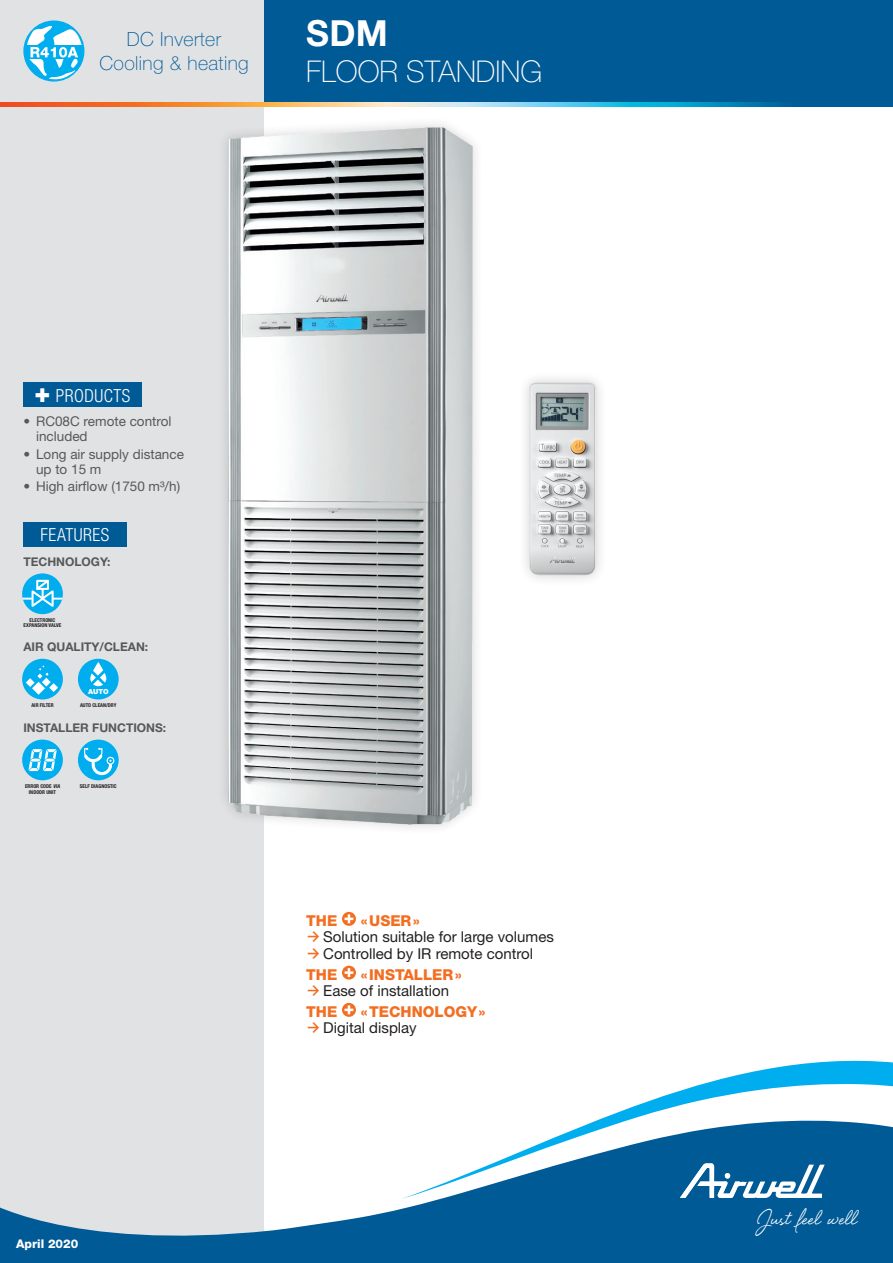
<style>
.page{position:relative;width:893px;height:1263px;background:#fff}
.page>*{position:absolute;margin:0;border:0;box-sizing:border-box;transform-origin:0 0}
.t1{font:700 36px "Helvetica Neue LT Std";color:#fff}
.t2{font:34.05px "Eye Catching";color:#fff}
.t3{font:100 30px "Helvetica Neue LT Std";color:#fff}
.t4{font:100 19.5px/24px "Helvetica Neue LT Std";letter-spacing:.02em;color:#005a96;text-align:center}
.t5{font:300 condensed 18px "Helvetica Neue LT Std";letter-spacing:.03em;color:#fff}
.t6{font:15px/16.5px "Helvetica Neue LT Std";color:#231f20}
.t7{font:800 15px "Helvetica Neue LT Std";color:#f36e21}
.t8{font:13.5px/15px "Helvetica Neue LT Std";color:#57585a}
.t9{font:700 12px "Helvetica Neue LT Std";color:#57585a}
.t10{font:800 12px "Helvetica Neue";color:#fff}
.t11{font:900 7.05px "Helvetica Neue LT Std";color:#fff}
.t12{font:700 condensed 5.25px/5.2px "Helvetica Neue LT Std";color:#231f20;text-align:center}
.s1{font-weight:900;font-stretch:normal;font-size:27px}
.s2{font-style:italic}
.s3{font-weight:800;color:#f36e21}
.s4{font-family:"Flesh Plain";color:#f36e21}
</style>
<div class="page">
<div style="left:264px;top:0;width:629px;height:104px;background:#005a96"></div>
<div style="left:0;top:0;width:264px;height:1263px;background:#e1e2e4"></div>
<svg style="left:0;top:102px;width:893px;height:4px;background:#929e93"></svg>
<svg style="left:0;top:1199px;width:893px;height:64px;fill:#005a96"></svg>
<svg style="left:402px;top:1060px;width:491px;height:139px"></svg>
<svg style="left:680px;top:1163px;width:145px;height:35px"></svg>
<svg style="left:24px;top:25px;width:59px;height:56px;background:#75d0f2"></svg>
<div style="left:517px;top:371px;width:91px;height:215px;background:#231f20;opacity:.2"></div>
<img style="left:529px;top:383px;width:67px;height:192px">
<div style="left:217px;top:116px;width:266px;height:719px;background:#231f20;opacity:.2"></div>
<img style="left:229px;top:128px;width:243px;height:696px">
<div style="left:23px;top:383px;width:118px;height:24px;background:#005a96"></div>
<div style="left:23px;top:522px;width:103px;height:24px;background:#005a96"></div>
<div style="left:22px;top:573px;width:41px;height:41px;background:#00aeef;border-radius:50%"></div>
<svg style="left:23px;top:578px;width:40px;height:32px"></svg>
<div style="left:22px;top:659px;width:41px;height:40px;background:#00aeef;border-radius:50%"></div>
<svg style="left:26px;top:665px;width:32px;height:30px"></svg>
<div style="left:78px;top:659px;width:41px;height:40px;background:#00aeef;border-radius:50%"></div>
<svg style="left:90px;top:662px;width:16px;height:24px"></svg>
<svg style="left:90px;top:667px;width:17px;height:20px"></svg>
<div style="left:22px;top:740px;width:41px;height:40px;background:#00aeef;border-radius:50%"></div>
<svg style="left:29px;top:749px;width:28px;height:22px"></svg>
<div style="left:78px;top:740px;width:41px;height:40px;background:#00aeef;border-radius:50%"></div>
<svg style="left:81px;top:748px;width:33px;height:29px"></svg>
<svg style="left:342px;top:912px;width:14px;height:14px"></svg>
<svg style="left:345px;top:914px;width:8px;height:9px"></svg>
<svg style="left:342px;top:966px;width:14px;height:13px"></svg>
<svg style="left:345px;top:968px;width:8px;height:9px"></svg>
<svg style="left:342px;top:1003px;width:14px;height:14px"></svg>
<svg style="left:345px;top:1005px;width:8px;height:9px"></svg>
<h3 class="t4" style="left:99px;top:27px;width:151px">DC Inverter<br>Cooling &amp; heating</h3>
<h1 class="t1" style="left:306px;top:11px;width:83px">SDM</h1>
<h3 class="t3" style="left:306px;top:54px;width:238px">FLOOR STANDING</h3>
<p class="t5" style="left:34px;top:385px;width:97px"><span class="s1">+</span> PRODUCTS</p>
<p class="t8" style="left:36px;top:414px;width:137px;text-indent:-13px">• RC08C remote control included</p>
<p class="t8" style="left:36px;top:446px;width:149px;text-indent:-13px">• Long air supply distance up to 15 m</p>
<p class="t8" style="left:23px;top:478px;width:158px">• High airflow (1750 m³/h)</p>
<p class="t5" style="left:41px;top:524px;width:70px">FEATURES</p>
<p class="t9" style="left:23px;top:554px;width:89px">TECHNOLOGY:</p>
<p class="t12" style="left:24px;top:618px;width:39px">ELECTRONIC<br>EXPANSION VALVE</p>
<p class="t9" style="left:23px;top:639px;width:126px">AIR QUALITY/CLEAN:</p>
<p class="t11" style="left:88px;top:687px;width:22px">AUTO</p>
<p class="t9" style="left:23px;top:720px;width:144px">INSTALLER FUNCTIONS:</p>
<p class="t12" style="left:31px;top:703px;width:24px">AIR FILTER</p>
<p class="t12" style="left:80px;top:703px;width:38px">AUTO CLEAN/DRY</p>
<p class="t12" style="left:25px;top:784px;width:38px">ERROR CODE <span class="s2">VIA<br></span>INDOOR UNIT</p>
<p class="t12" style="left:80px;top:784px;width:38px">SELF DIAGNOSTIC</p>
<p class="t10" style="left:16px;top:1236px;width:64px">April 2020</p>
<p class="t6" style="left:306px;top:912px;width:249px;text-indent:55px"><span class="s3">«USER»<br></span><span class="s4">q</span>Solution suitable for large volumes <span class="s4">q</span>Controlled by IR remote control</p>
<p class="t7" style="left:306px;top:965px;width:33px">THE</p>
<p class="t7" style="left:306px;top:911px;width:33px">THE</p>
<p class="t6" style="left:306px;top:966px;width:157px;text-indent:55px"><span class="s3">« INSTALLER» </span><span class="s4">q</span>Ease of installation</p>
<p class="t7" style="left:306px;top:1002px;width:33px">THE</p>
<p class="t6" style="left:306px;top:1003px;width:181px;text-indent:55px"><span class="s3">«TECHNOLOGY» </span><span class="s4">q</span>Digital display</p>
<h2 class="t2" style="left:758px;top:1205px;width:100px">Just feel well</h2>
</div>
